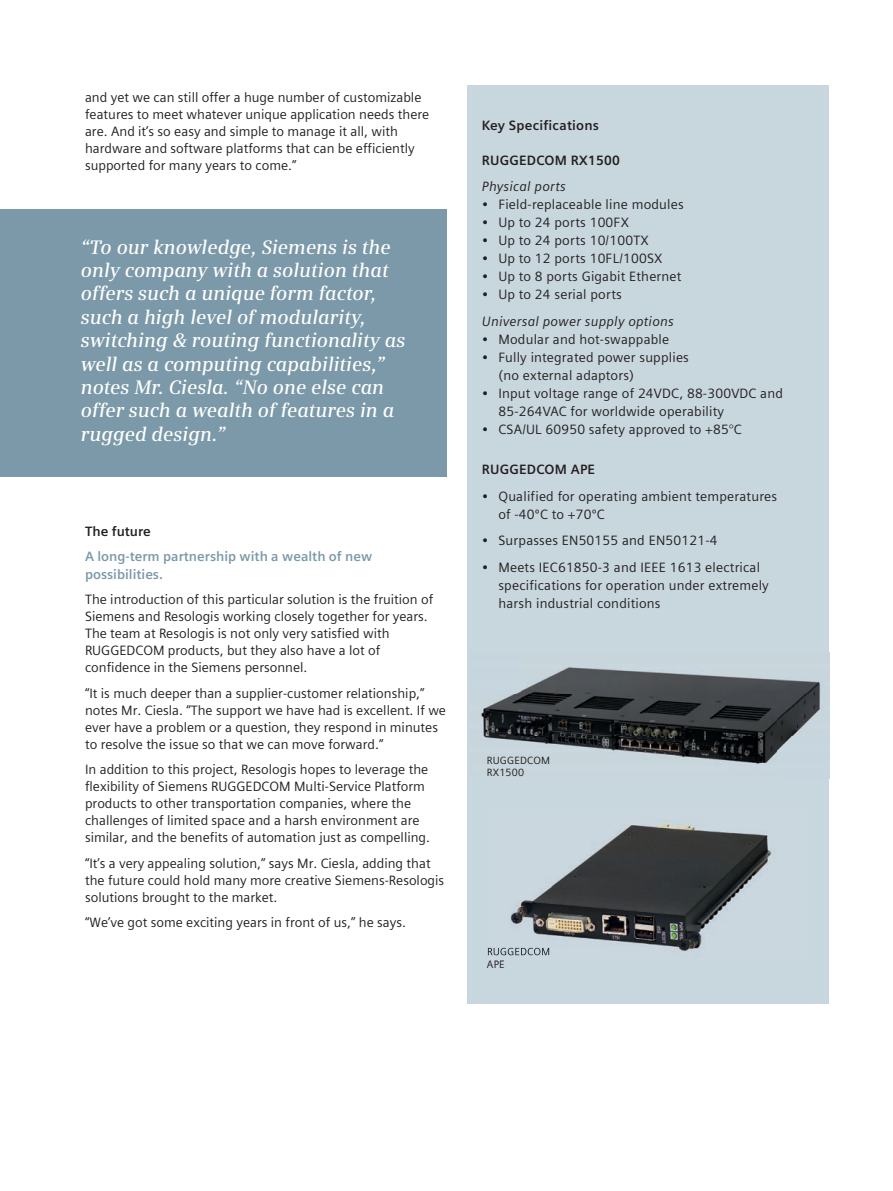
<style>
.page{position:relative;width:893px;height:1191px;background:#fff}
.page>*{position:absolute;margin:0;border:0;box-sizing:border-box;transform-origin:0 0}
.t1{font:italic 600 19.5px/23.4px "Siemens Serif";color:#fff}
.t2{font:13.5px/17px "Siemens Sans Global";color:#231f20}
.t3{font:13.5px/18px "Siemens Sans";letter-spacing:.015em;color:#231f20}
.t4{font:700 13.5px/17px "Siemens Sans Global";color:#7b99a9}
.t5{font:700 13.5px "Siemens Sans";letter-spacing:.015em;color:#231f20}
.t6{font:italic 13.5px "Siemens Sans";letter-spacing:.015em;color:#231f20}
.t7{font:700 13.5px "Siemens Sans Global";color:#231f20}
.t8{font:10.5px/12.6px "Siemens Sans Global";letter-spacing:.015em;color:#231f20}
</style>
<div class="page">
<div style="left:468px;top:85px;width:361px;height:918px;background:#c8d6de"></div>
<img style="left:481px;top:652px;width:349px;height:126px">
<img style="left:488px;top:823px;width:284px;height:133px">
<img style="left:488px;top:947px;width:62px;height:8px">
<div style="left:0;top:209px;width:446px;height:267px;background:#7b99a9"></div>
<p class="t2" style="left:85px;top:89px;width:346px">and yet we can still offer a huge number of customizable features to meet whatever unique application needs there are. And it’s so easy and simple to manage it all, with hardware and software platforms that can be efficiently supported for many years to come.”</p>
<p class="t1" style="left:81px;top:235px;width:326px">“To our knowledge, Siemens is the only company with a solution that offers such a unique form factor, such a high level of modularity, switching &amp; routing functionality as well as a computing capabilities,” notes Mr. Ciesla. “No one else can offer such a wealth of features in a rugged design.”</p>
<p class="t7" style="left:85px;top:521px;width:67px">The future</p>
<p class="t4" style="left:85px;top:548px;width:289px">A long-term partnership with a wealth of new possibilities.</p>
<p class="t2" style="left:85px;top:591px;width:350px">The introduction of this particular solution is the fruition of Siemens and Resologis working closely together for years.<br>The team at Resologis is not only very satisfied with RUGGEDCOM products, but they also have a lot of confidence in the Siemens personnel.</p>
<p class="t2" style="left:85px;top:684px;width:363px">“It is much deeper than a supplier-customer relationship,” notes Mr. Ciesla. “The support we have had is excellent. If we ever have a problem or a question, they respond in minutes to resolve the issue so that we can move forward.”</p>
<p class="t2" style="left:85px;top:761px;width:347px">In addition to this project, Resologis hopes to leverage the flexibility of Siemens RUGGEDCOM Multi-Service Platform products to other transportation companies, where the challenges of limited space and a harsh environment are similar, and the benefits of automation just as compelling.</p>
<p class="t2" style="left:85px;top:854px;width:361px">“It’s a very appealing solution,” says Mr. Ciesla, adding that the future could hold many more creative Siemens-Resologis solutions brought to the market.</p>
<p class="t2" style="left:85px;top:914px;width:322px">“We’ve got some exciting years in front of us,” he says.</p>
<p class="t5" style="left:482px;top:117px;width:119px">Key Specifications</p>
<p class="t5" style="left:482px;top:152px;width:140px">RUGGEDCOM RX1500</p>
<p class="t6" style="left:482px;top:179px;width:85px">Physical ports</p>
<p class="t3" style="left:482px;top:196px;width:203px">• Field-replaceable line modules</p>
<p class="t3" style="left:482px;top:214px;width:149px">• Up to 24 ports 100FX</p>
<p class="t3" style="left:482px;top:232px;width:168px">• Up to 24 ports 10/100TX</p>
<p class="t3" style="left:482px;top:250px;width:182px">• Up to 12 ports 10FL/100SX</p>
<p class="t3" style="left:482px;top:268px;width:201px">• Up to 8 ports Gigabit Ethernet</p>
<p class="t3" style="left:482px;top:286px;width:141px">• Up to 24 serial ports</p>
<p class="t6" style="left:482px;top:314px;width:193px">Universal power supply options</p>
<p class="t3" style="left:482px;top:330px;width:189px">• Modular and hot-swappable</p>
<p class="t3" style="left:498px;top:348px;width:192px;text-indent:-16px">• Fully integrated power supplies (no external adaptors)</p>
<p class="t3" style="left:498px;top:384px;width:286px;text-indent:-16px">• Input voltage range of 24VDC, 88-300VDC and<br>85-264VAC for worldwide operability</p>
<p class="t3" style="left:482px;top:420px;width:261px">• CSA/UL 60950 safety approved to +85°C</p>
<p class="t5" style="left:482px;top:462px;width:115px">RUGGEDCOM APE</p>
<p class="t3" style="left:498px;top:487px;width:280px;text-indent:-16px">• Qualified for operating ambient temperatures of -40ºC to +70ºC</p>
<p class="t3" style="left:482px;top:531px;width:237px">• Surpasses EN50155 and EN50121-4</p>
<p class="t3" style="left:498px;top:558px;width:272px;text-indent:-16px">• Meets IEC61850-3 and IEEE 1613 electrical specifications for operation under extremely harsh industrial conditions</p>
<p class="t8" style="left:487px;top:754px;width:65px">RUGGEDCOM<br>RX1500</p>
<p class="t8" style="left:487px;top:958px;width:19px">APE</p>
</div>
